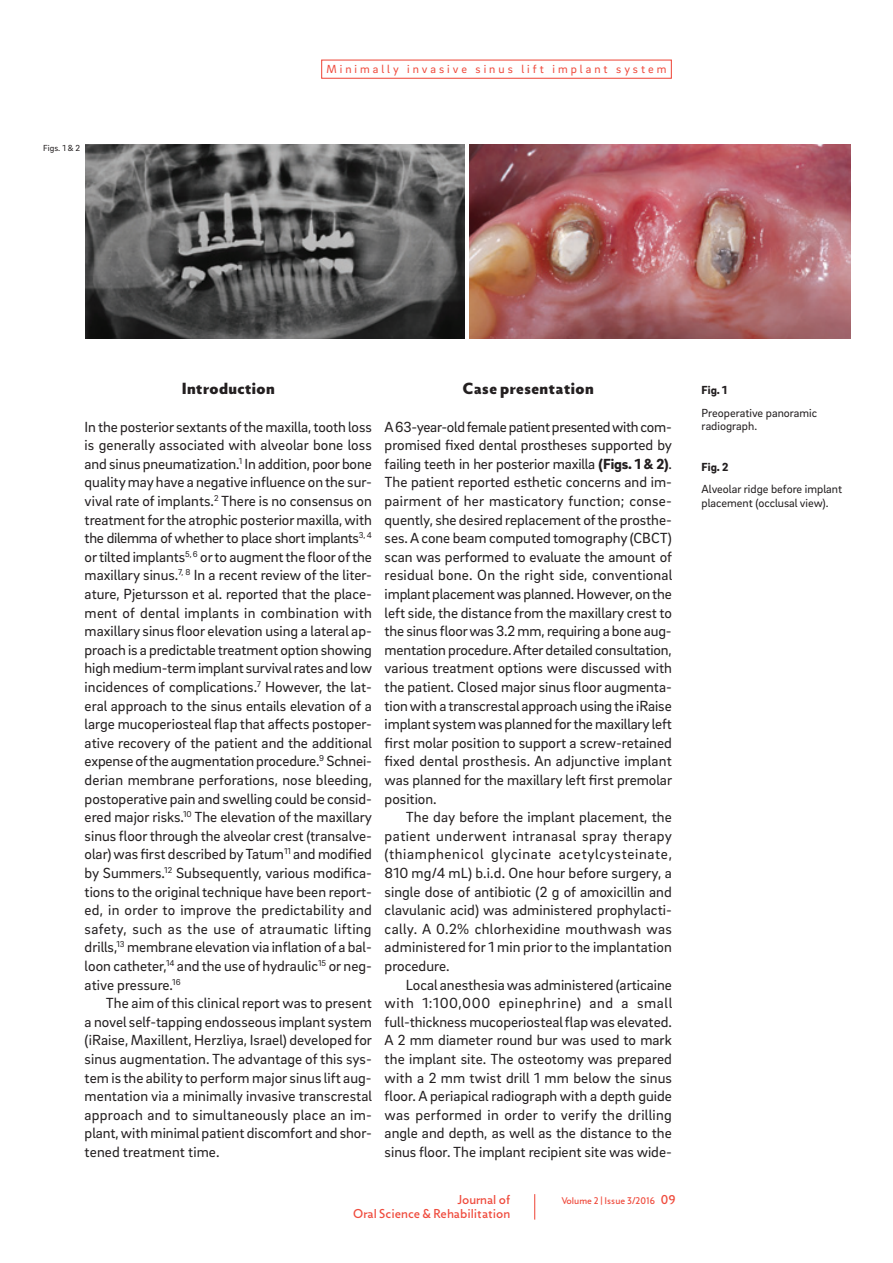
<style>
.page{position:relative;width:893px;height:1263px;background:#fff}
.page>*{position:absolute;margin:0;border:0;box-sizing:border-box;transform-origin:0 0}
.t1{font:15px/18.6px "Brix Sans";color:#231f20;text-align:justify}
.t2{font:900 15px "Zigfrid";letter-spacing:.03em;color:#231f20}
.t3{font:12px/13.5px "Brix Sans";color:#231f20}
.t4{font:12px "Brix Sans";letter-spacing:.25em;color:#ef4b3d}
.t5{font:12px/14.4px "Zigfrid";color:#ef4b3d;text-align:right}
.t6{font:900 12px "Brix Sans";color:#231f20}
.t7{font:9px "Zigfrid";color:#ef4b3d}
.t8{font:9px "Brix Sans";color:#231f20}
.s1{font-weight:900}
.s2{font-size:12px}
</style>
<div class="page">
<svg style="left:534px;top:1194px;width:1px;height:25px"></svg>
<div style="left:321px;top:60px;width:351px;height:19px;border:1px solid #ef4b3d"></div>
<img style="left:85px;top:145px;width:380px;height:194px">
<img style="left:469px;top:145px;width:381px;height:194px">
<p class="t8" style="left:43px;top:145px;width:39px">Figs. 1 &amp; 2</p>
<p class="t4" style="left:326px;top:65px;width:342px">Minimally invasive sinus lift implant system</p>
<p class="t2" style="left:182px;top:383px;width:95px">Introduction</p>
<p class="t1" style="left:85px;top:419px;width:289px">In the posterior sextants of the maxilla, tooth loss is generally associated with alveolar bone loss and sinus pneumatization.<sup>1</sup> In addition, poor bone quality may have a negative influence on the sur&shy;vival rate of implants.<sup>2</sup> There is no consensus on treatment for the atrophic posterior maxilla, with the dilemma of whether to place short implants<sup>3,</sup> <sup>4 </sup>or tilted implants<sup>5,</sup> <sup>6</sup> or to augment the floor of the maxillary sinus.<sup>7,</sup> <sup>8</sup> In a recent review of the liter&shy;ature, Pjetursson et al. reported that the place&shy;ment of dental implants in combination with maxillary sinus floor elevation using a lateral ap&shy;proach is a predictable treatment option showing high medium-term implant survival rates and low incidences of complications.<sup>7</sup> However, the lat&shy;eral approach to the sinus entails elevation of a large mucoperiosteal flap that affects postoper&shy;ative recovery of the patient and the additional expense of the augmentation procedure.<sup>9</sup> Schnei&shy;derian membrane perforations, nose bleeding, postoperative pain and swelling could be consid&shy;ered major risks.<sup>10</sup> The elevation of the maxillary sinus floor through the alveolar crest (transalve&shy;olar) was first described by Tatum<sup>11</sup> and modified by Summers.<sup>12</sup> Subsequently, various modifica&shy;tions to the original technique have been report&shy;ed, in order to improve the predictability and safety, such as the use of atraumatic lifting drills,<sup>13</sup> membrane elevation via inflation of a bal&shy;loon catheter,<sup>14</sup> and the use of hydraulic<sup>15</sup> or neg&shy;ative pressure.<sup>16</sup></p>
<p class="t1" style="left:85px;top:995px;width:289px;text-indent:21px">The aim of this clinical report was to present a novel self-tapping endosseous implant system (iRaise, Maxillent, Herzliya, Israel) developed for sinus augmentation. The advantage of this sys&shy;tem is the ability to perform major sinus lift aug&shy;mentation via a minimally invasive transcrestal approach and to simultaneously place an im&shy;plant, with minimal patient discomfort and shor&shy;tened treatment time.</p>
<p class="t2" style="left:463px;top:383px;width:132px">Case presentation</p>
<p class="t1" style="left:385px;top:419px;width:289px">A 63-year-old female patient presented with com&shy;promised fixed dental prostheses supported by failing teeth in her posterior maxilla <span class="s1">(Figs. 1 &amp; 2)</span>.<br>The patient reported esthetic concerns and im&shy;pairment of her masticatory function; conse&shy;quently, she desired replacement of the prosthe&shy;ses. A cone beam computed tomography (CBCT) scan was performed to evaluate the amount of residual bone. On the right side, conventional implant placement was planned. However, on the left side, the distance from the maxillary crest to the sinus floor was 3.2 mm, requiring a bone aug&shy;mentation procedure. After detailed consultation, various treatment options were discussed with the patient. Closed major sinus floor augmenta&shy;tion with a transcrestal approach using the iRaise implant system was planned for the maxillary left first molar position to support a screw-retained fixed dental prosthesis. An adjunctive implant was planned for the maxillary left first premolar position.</p>
<p class="t1" style="left:385px;top:809px;width:289px;text-indent:21px">The day before the implant placement, the patient underwent intranasal spray therapy (thiamphenicol glycinate acetylcysteinate, 810 mg/4 mL) b.i.d. One hour before surgery, a single dose of antibiotic (2 g of amoxicillin and clavulanic acid) was administered prophylacti&shy;cally. A 0.2% chlorhexidine mouthwash was administered for 1 min prior to the implantation procedure.</p>
<p class="t1" style="left:385px;top:977px;width:289px;text-indent:21px">Local anesthesia was administered (articaine with 1:100,000 epinephrine) and a small full-thickness mucoperiosteal flap was elevated.<br>A 2 mm diameter round bur was used to mark the implant site. The osteotomy was prepared with a 2 mm twist drill 1 mm below the sinus floor. A periapical radiograph with a depth guide was performed in order to verify the drilling angle and depth, as well as the distance to the sinus floor. The implant recipient site was wide-</p>
<p class="t5" style="left:353px;top:1193px;width:159px">Journal of<br>Oral Science &amp; Rehabilitation</p>
<p class="t7" style="left:561px;top:1197px;width:116px">Volume 2 | Issue 3/2016 <span class="s2">09</span></p>
<p class="t6" style="left:702px;top:386px;width:27px">Fig. 1</p>
<p class="t3" style="left:702px;top:407px;width:117px">Preoperative panoramic radiograph.</p>
<p class="t6" style="left:702px;top:463px;width:28px">Fig. 2</p>
<p class="t3" style="left:702px;top:484px;width:142px">Alveolar ridge before implant placement (occlusal view).</p>
</div>
